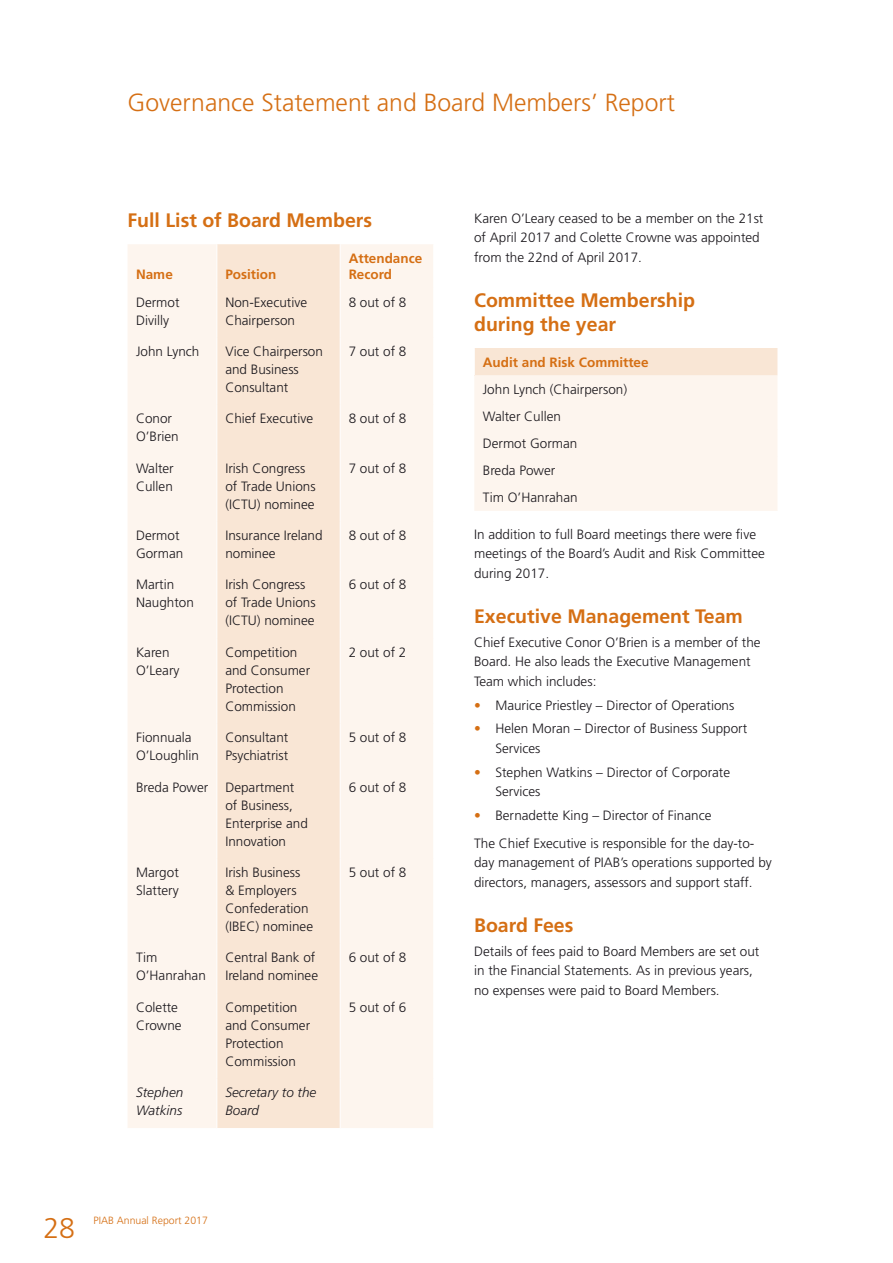
<style>
.page{position:relative;width:893px;height:1263px;background:#fff}
.page>*{position:absolute;margin:0;border:0;box-sizing:border-box;transform-origin:0 0}
.t1{font:300 28.5px "Frutiger LT Std";color:#d56f14}
.SECTION_HEAD_SMALL{font:300 24.75px "Frutiger LT Std";color:#d56f14}
.H2_Black{font:700 19.5px/24px "Frutiger LT Std";color:#d56f14}
.Table_Body{font:300 13.5px/18px "Frutiger LT Std";color:#1a171c}
.Body__2{font:300 13.5px/19.5px "Frutiger LT Std";color:#1a171c}
.Bullet__1{font:300 13.5px/19.5px "Frutiger LT Std";color:#1a171c}
.Body__1{font:300 13.5px/19.5px "Frutiger LT Std";color:#1a171c}
.Table_Head{font:700 13.5px/16.5px "Frutiger LT Std";color:#d56f14}
.Table_Body-2{font:italic 300 13.5px/18px "Frutiger LT Std";color:#1a171c}
.Bullet__2{font:300 13.5px "Frutiger LT Std";color:#1a171c}
.t2{font:300 10.5px "Frutiger LT Std";color:#d56f14}
.s1{color:#d56f14}
</style>
<div class="page">
<div style="left:128px;top:244px;width:305px;height:884px;background:#fdf5ee"></div>
<div style="left:218px;top:244px;width:122px;height:884px;background:#f9e6d5"></div>
<hr style="left:217px;top:244px;width:1px;height:44px;background:#fff">
<hr style="left:340px;top:244px;width:1px;height:44px;background:#fff">
<hr style="left:217px;top:288px;width:1px;height:49px;background:#fff">
<hr style="left:340px;top:288px;width:1px;height:49px;background:#fff">
<hr style="left:217px;top:337px;width:1px;height:68px;background:#fff">
<hr style="left:340px;top:337px;width:1px;height:68px;background:#fff">
<hr style="left:217px;top:405px;width:1px;height:49px;background:#fff">
<hr style="left:340px;top:405px;width:1px;height:49px;background:#fff">
<hr style="left:217px;top:454px;width:1px;height:67px;background:#fff">
<hr style="left:340px;top:454px;width:1px;height:67px;background:#fff">
<hr style="left:217px;top:521px;width:1px;height:50px;background:#fff">
<hr style="left:340px;top:521px;width:1px;height:50px;background:#fff">
<hr style="left:217px;top:571px;width:1px;height:67px;background:#fff">
<hr style="left:340px;top:571px;width:1px;height:67px;background:#fff">
<hr style="left:217px;top:638px;width:1px;height:86px;background:#fff">
<hr style="left:340px;top:638px;width:1px;height:86px;background:#fff">
<hr style="left:217px;top:724px;width:1px;height:49px;background:#fff">
<hr style="left:340px;top:724px;width:1px;height:49px;background:#fff">
<hr style="left:217px;top:773px;width:1px;height:85px;background:#fff">
<hr style="left:340px;top:773px;width:1px;height:85px;background:#fff">
<hr style="left:217px;top:858px;width:1px;height:86px;background:#fff">
<hr style="left:340px;top:858px;width:1px;height:86px;background:#fff">
<hr style="left:217px;top:944px;width:1px;height:49px;background:#fff">
<hr style="left:340px;top:944px;width:1px;height:49px;background:#fff">
<hr style="left:217px;top:993px;width:1px;height:85px;background:#fff">
<hr style="left:340px;top:993px;width:1px;height:85px;background:#fff">
<hr style="left:217px;top:1078px;width:1px;height:50px;background:#fff">
<hr style="left:340px;top:1078px;width:1px;height:50px;background:#fff">
<svg style="left:474px;top:348px;width:304px;height:163px;background:#fcf2e9"></svg>
<p class="SECTION_HEAD_SMALL" style="left:128px;top:89px;width:549px">Governance Statement and Board Members’ Report</p>
<p class="H2_Black" style="left:128px;top:209px;width:246px">Full List of Board Members</p>
<p class="Table_Head" style="left:136px;top:266px;width:38px">Name</p>
<p class="Table_Head" style="left:225px;top:266px;width:53px">Position</p>
<p class="Table_Head" style="left:349px;top:250px;width:75px">Attendance<br>Record</p>
<p class="Table_Body" style="left:136px;top:293px;width:45px">Dermot<br>Divilly</p>
<p class="Table_Body" style="left:225px;top:293px;width:83px">Non-Executive<br>Chairperson</p>
<p class="Table_Body" style="left:349px;top:293px;width:59px">8 out of 8</p>
<p class="Table_Body" style="left:136px;top:342px;width:65px">John Lynch</p>
<p class="Table_Body" style="left:225px;top:342px;width:99px">Vice Chairperson and Business<br>Consultant</p>
<p class="Table_Body" style="left:349px;top:342px;width:59px">7 out of 8</p>
<p class="Table_Body" style="left:136px;top:410px;width:44px">Conor<br>O’Brien</p>
<p class="Table_Body" style="left:225px;top:410px;width:89px">Chief Executive</p>
<p class="Table_Body" style="left:349px;top:410px;width:59px">8 out of 8</p>
<p class="Table_Body" style="left:136px;top:459px;width:39px">Walter<br>Cullen</p>
<p class="Table_Body" style="left:225px;top:459px;width:92px">Irish Congress of Trade Unions (ICTU) nominee</p>
<p class="Table_Body" style="left:349px;top:459px;width:59px">7 out of 8</p>
<p class="Table_Body" style="left:136px;top:527px;width:49px">Dermot<br>Gorman</p>
<p class="Table_Body" style="left:225px;top:527px;width:99px">Insurance Ireland nominee</p>
<p class="Table_Body" style="left:349px;top:527px;width:59px">8 out of 8</p>
<p class="Table_Body" style="left:136px;top:576px;width:59px">Martin<br>Naughton</p>
<p class="Table_Body" style="left:225px;top:576px;width:92px">Irish Congress of Trade Unions (ICTU) nominee</p>
<p class="Table_Body" style="left:349px;top:576px;width:59px">6 out of 8</p>
<p class="Table_Body" style="left:136px;top:643px;width:45px">Karen<br>O’Leary</p>
<p class="Table_Body" style="left:225px;top:643px;width:86px">Competition and Consumer<br>Protection<br>Commission</p>
<p class="Table_Body" style="left:349px;top:643px;width:59px">2 out of 2</p>
<p class="Table_Body" style="left:136px;top:729px;width:65px">Fionnuala<br>O’Loughlin</p>
<p class="Table_Body" style="left:225px;top:729px;width:65px">Consultant<br>Psychiatrist</p>
<p class="Table_Body" style="left:349px;top:729px;width:59px">5 out of 8</p>
<p class="Table_Body" style="left:136px;top:778px;width:74px">Breda Power</p>
<p class="Table_Body" style="left:225px;top:778px;width:84px">Department of Business,<br>Enterprise and<br>Innovation</p>
<p class="Table_Body" style="left:349px;top:778px;width:59px">6 out of 8</p>
<p class="Table_Body" style="left:136px;top:863px;width:44px">Margot<br>Slattery</p>
<p class="Table_Body" style="left:225px;top:863px;width:89px">Irish Business<br>&amp; Employers<br>Confederation (IBEC) nominee</p>
<p class="Table_Body" style="left:349px;top:863px;width:59px">5 out of 8</p>
<p class="Table_Body" style="left:136px;top:949px;width:71px">Tim<br>O’Hanrahan</p>
<p class="Table_Body" style="left:225px;top:949px;width:94px">Central Bank of<br>Ireland nominee</p>
<p class="Table_Body" style="left:349px;top:949px;width:59px">6 out of 8</p>
<p class="Table_Body" style="left:136px;top:998px;width:47px">Colette<br>Crowne</p>
<p class="Table_Body" style="left:225px;top:998px;width:86px">Competition and Consumer<br>Protection<br>Commission</p>
<p class="Table_Body" style="left:349px;top:998px;width:59px">5 out of 6</p>
<p class="Table_Body-2" style="left:136px;top:1084px;width:49px">Stephen<br>Watkins</p>
<p class="Table_Body-2" style="left:225px;top:1084px;width:92px">Secretary to the<br>Board</p>
<h1 class="t1" style="left:43px;top:1211px;width:33px">28</h1>
<p class="t2" style="left:94px;top:1214px;width:116px">PIAB Annual Report 2017</p>
<p class="Body__2" style="left:474px;top:209px;width:291px">Karen O’Leary ceased to be a member on the 21st of April 2017 and Colette Crowne was appointed from the 22nd of April 2017.</p>
<p class="H2_Black" style="left:474px;top:288px;width:223px">Committee Membership during the year</p>
<p class="Table_Head" style="left:483px;top:354px;width:167px">Audit and Risk Committee</p>
<p class="Table_Body" style="left:483px;top:380px;width:146px">John Lynch (Chairperson)</p>
<p class="Table_Body" style="left:483px;top:407px;width:80px">Walter Cullen</p>
<p class="Table_Body" style="left:483px;top:435px;width:96px">Dermot Gorman</p>
<p class="Table_Body" style="left:483px;top:462px;width:74px">Breda Power</p>
<p class="Table_Body" style="left:483px;top:489px;width:96px">Tim O’Hanrahan</p>
<p class="Body__2" style="left:474px;top:525px;width:292px">In addition to full Board meetings there were five meetings of the Board’s Audit and Risk Committee during 2017.</p>
<p class="H2_Black" style="left:474px;top:604px;width:270px">Executive Management Team</p>
<p class="Body__1" style="left:474px;top:633px;width:288px">Chief Executive Conor O’Brien is a member of the<br>Board. He also leads the Executive Management<br>Team which includes:</p>
<p class="Bullet__1" style="left:474px;top:695px;width:262px"><span class="s1">•</span> Maurice Priestley – Director of Operations</p>
<p class="Bullet__1" style="left:495px;top:719px;width:253px;text-indent:-21px"><span class="s1">•</span> Helen Moran – Director of Business Support<br>Services</p>
<p class="Bullet__1" style="left:495px;top:762px;width:236px;text-indent:-21px"><span class="s1">•</span> Stephen Watkins – Director of Corporate<br>Services</p>
<p class="Bullet__2" style="left:474px;top:808px;width:239px"><span class="s1">•</span> Bernadette King – Director of Finance</p>
<p class="Body__2" style="left:474px;top:834px;width:299px">The Chief Executive is responsible for the day-to&shy;day management of PIAB’s operations supported by directors, managers, assessors and support staff.</p>
<p class="H2_Black" style="left:474px;top:913px;width:101px">Board Fees</p>
<p class="Body__2" style="left:474px;top:942px;width:287px">Details of fees paid to Board Members are set out in the Financial Statements. As in previous years, no expenses were paid to Board Members.</p>
</div>
